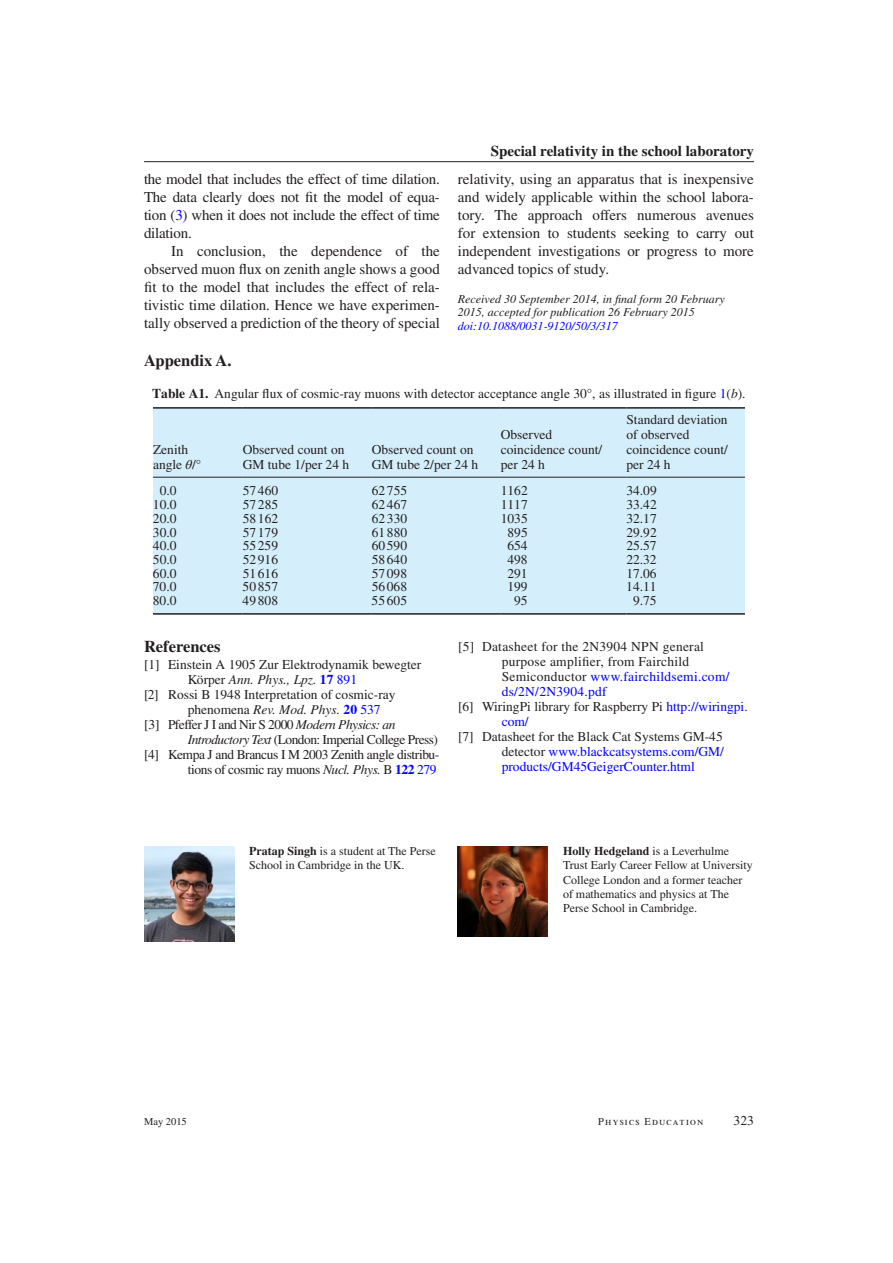
<style>
.page{position:relative;width:893px;height:1263px;background:#fff}
.page>*{position:absolute;margin:0;border:0;box-sizing:border-box;transform-origin:0 0}
.t1{font:700 16.5px "Times LT Std";color:#231f20}
.t2{font:15px/18px "Times LT Std";color:#231f20;text-align:justify}
.t3{font:700 15px "Times LT Std";color:#231f20}
.t4{font:13.5px/15px "Times LT Std";color:#231f20}
.t5{font:13.5px/15px "Times LT Std";color:#00f;text-align:justify}
.t6{font:13.5px "Times LT Std";letter-spacing:-.04em;color:#231f20}
.t7{font:13.5px "Times LT Std";letter-spacing:-.03em;color:#231f20}
.t8{font:13.5px "Times LT Std";letter-spacing:.02em;color:#231f20}
.t9{font:italic 13.5px "Times LT Std";color:#231f20}
.t10{font:13.5px "Times LT Std";letter-spacing:.02em;color:#00f}
.t11{font:12px/14.2px "Times LT Std";color:#231f20}
.t12{font:italic 12px/13.5px "Times LT Std";color:#231f20}
.t13{font:italic 12px "Times LT Std";color:#00f}
.t14{font:10.5px "Times LT Std";letter-spacing:.11em;color:#231f20}
.s1{color:#00f}
.s2{font-weight:700}
.s3{font-family:"STIX General"}
.s4{font-style:italic}
.s5{font-family:"STIX General";font-style:italic}
.s6{font-style:normal}
.s7{font-weight:700;font-style:normal;color:#00f}
.s8{font-style:normal;color:#00f}
.s9{font-weight:700;color:#00f}
.s10{color:#231f20}
</style>
<div class="page">
<hr style="left:144px;top:161px;width:610px;height:1px;background:#231f20">
<div style="left:153px;top:409px;width:592px;height:204px;background:#d4effb"></div>
<hr style="left:153px;top:407px;width:90px;height:2px;background:#231f20">
<hr style="left:243px;top:407px;width:129px;height:2px;background:#231f20">
<hr style="left:372px;top:407px;width:129px;height:2px;background:#231f20">
<hr style="left:501px;top:407px;width:125px;height:2px;background:#231f20">
<hr style="left:626px;top:407px;width:119px;height:2px;background:#231f20">
<hr style="left:153px;top:477px;width:90px;height:1px;background:#231f20">
<hr style="left:243px;top:477px;width:129px;height:1px;background:#231f20">
<hr style="left:372px;top:477px;width:129px;height:1px;background:#231f20">
<hr style="left:501px;top:477px;width:125px;height:1px;background:#231f20">
<hr style="left:626px;top:477px;width:119px;height:1px;background:#231f20">
<hr style="left:153px;top:613px;width:90px;height:2px;background:#231f20">
<hr style="left:243px;top:613px;width:129px;height:2px;background:#231f20">
<hr style="left:372px;top:613px;width:129px;height:2px;background:#231f20">
<hr style="left:501px;top:613px;width:125px;height:2px;background:#231f20">
<hr style="left:626px;top:613px;width:119px;height:2px;background:#231f20">
<img style="left:458px;top:847px;width:90px;height:90px">
<img style="left:144px;top:847px;width:90px;height:94px">
<p class="t2" style="left:144px;top:170px;width:297px">the model that includes the effect of time dilation.<br>The data clearly does not fit the model of equa&shy;tion (<span class="s1">3</span>) when it does not include the effect of time dilation.</p>
<p class="t2" style="left:144px;top:242px;width:297px;text-indent:27px">In conclusion, the dependence of the observed muon flux on zenith angle shows a good fit to the model that includes the effect of rela&shy;tivistic time dilation. Hence we have experimen&shy;tally observed a prediction of the theory of special</p>
<p class="t3" style="left:491px;top:142px;width:265px">Special relativity in the school laboratory</p>
<p class="t2" style="left:458px;top:170px;width:297px">relativity, using an apparatus that is inexpensive and widely applicable within the school labora&shy;tory. The approach offers numerous avenues for extension to students seeking to carry out independent investigations or progress to more advanced topics of study.</p>
<p class="t12" style="left:458px;top:292px;width:268px">Received 30 September 2014, in final form 20 February<br>2015, accepted for publication 26 February 2015</p>
<p class="t13" style="left:458px;top:319px;width:161px">doi:10.1088/0031-9120/50/3/317</p>
<p class="t1" style="left:144px;top:350px;width:89px">Appendix A.</p>
<p class="t4" style="left:152px;top:386px;width:595px"><span class="s2">Table A1.</span> Angular flux of cosmic-ray muons with detector acceptance angle 30<span class="s3">°</span>, as illustrated in figure <span class="s1">1</span>(<span class="s4">b</span>).</p>
<p class="t4" style="left:153px;top:441px;width:50px">Zenith angle <span class="s5">θ</span>/<span class="s3">°</span></p>
<p class="t4" style="left:243px;top:441px;width:108px">Observed count on<br>GM tube 1/per 24 h</p>
<p class="t4" style="left:372px;top:441px;width:108px">Observed count on<br>GM tube 2/per 24 h</p>
<p class="t4" style="left:501px;top:426px;width:103px">Observed coincidence count/ per 24 h</p>
<p class="t4" style="left:626px;top:411px;width:103px">Standard deviation of observed coincidence count/ per 24 h</p>
<p class="t4" style="left:160px;top:483px;width:18px">0.0</p>
<p class="t4" style="left:243px;top:483px;width:37px">57 460</p>
<p class="t4" style="left:372px;top:483px;width:37px">62755</p>
<p class="t4" style="left:501px;top:483px;width:28px">1162</p>
<p class="t4" style="left:626px;top:483px;width:32px">34.09</p>
<p class="t4" style="left:153px;top:497px;width:25px">10.0</p>
<p class="t4" style="left:243px;top:497px;width:37px">57 285</p>
<p class="t4" style="left:372px;top:497px;width:37px">62467</p>
<p class="t4" style="left:501px;top:497px;width:28px">1117</p>
<p class="t4" style="left:626px;top:497px;width:32px">33.42</p>
<p class="t4" style="left:153px;top:511px;width:25px">20.0</p>
<p class="t4" style="left:243px;top:511px;width:37px">58162</p>
<p class="t4" style="left:372px;top:511px;width:37px">62330</p>
<p class="t4" style="left:501px;top:511px;width:28px">1035</p>
<p class="t4" style="left:626px;top:511px;width:32px">32.17</p>
<p class="t4" style="left:153px;top:524px;width:25px">30.0</p>
<p class="t4" style="left:243px;top:524px;width:37px">57179</p>
<p class="t4" style="left:372px;top:524px;width:37px">61880</p>
<p class="t4" style="left:507px;top:524px;width:22px">895</p>
<p class="t4" style="left:626px;top:524px;width:32px">29.92</p>
<p class="t4" style="left:153px;top:538px;width:25px">40.0</p>
<p class="t4" style="left:243px;top:538px;width:37px">55259</p>
<p class="t4" style="left:372px;top:538px;width:37px">60590</p>
<p class="t4" style="left:507px;top:538px;width:22px">654</p>
<p class="t4" style="left:626px;top:538px;width:32px">25.57</p>
<p class="t4" style="left:153px;top:552px;width:25px">50.0</p>
<p class="t4" style="left:243px;top:552px;width:37px">52916</p>
<p class="t4" style="left:372px;top:552px;width:37px">58 640</p>
<p class="t4" style="left:507px;top:552px;width:22px">498</p>
<p class="t4" style="left:626px;top:552px;width:32px">22.32</p>
<p class="t4" style="left:153px;top:566px;width:25px">60.0</p>
<p class="t4" style="left:243px;top:566px;width:37px">51616</p>
<p class="t4" style="left:372px;top:566px;width:37px">57098</p>
<p class="t4" style="left:507px;top:566px;width:22px">291</p>
<p class="t4" style="left:626px;top:566px;width:32px">17.06</p>
<p class="t4" style="left:153px;top:579px;width:25px">70.0</p>
<p class="t4" style="left:243px;top:579px;width:37px">50857</p>
<p class="t4" style="left:372px;top:579px;width:37px">56068</p>
<p class="t4" style="left:507px;top:579px;width:22px">199</p>
<p class="t4" style="left:626px;top:579px;width:32px">14.11</p>
<p class="t4" style="left:153px;top:593px;width:25px">80.0</p>
<p class="t4" style="left:243px;top:593px;width:37px">49808</p>
<p class="t4" style="left:372px;top:593px;width:37px">55 605</p>
<p class="t4" style="left:514px;top:593px;width:15px">95</p>
<p class="t4" style="left:633px;top:593px;width:25px">9.75</p>
<p class="t1" style="left:144px;top:636px;width:78px">References</p>
<p class="t4" style="left:144px;top:657px;width:279px">[1] Einstein A 1905 Zur Elektrodynamik bewegter</p>
<p class="t9" style="left:188px;top:672px;width:171px"><span class="s6">Körper</span> Ann. Phys., Lpz. <span class="s7">17</span> <span class="s8">891</span></p>
<p class="t4" style="left:144px;top:687px;width:253px">[2] Rossi B 1948 Interpretation of cosmic-ray</p>
<p class="t9" style="left:188px;top:702px;width:195px"><span class="s6">phenomena</span> Rev. Mod. Phys. <span class="s7">20</span> <span class="s8">537</span></p>
<p class="t6" style="left:144px;top:717px;width:253px">[3] Pfeffer J I and Nir S 2000 <span class="s4">Modern Physics: an</span></p>
<p class="t6" style="left:188px;top:732px;width:252px"><span class="s4">Introductory Text</span> (London: Imperial College Press)</p>
<p class="t7" style="left:144px;top:747px;width:297px">[4] Kempa J and Brancus I M 2003 Zenith angle distribu-</p>
<p class="t7" style="left:188px;top:762px;width:250px">tions of cosmic ray muons <span class="s4">Nucl. Phys.</span> B <span class="s9">122</span> <span class="s1">279</span></p>
<p class="t8" style="left:458px;top:639px;width:248px">[5] Datasheet for the 2N3904 NPN general</p>
<p class="t8" style="left:502px;top:654px;width:189px">purpose amplifier, from Fairchild</p>
<p class="t10" style="left:502px;top:669px;width:229px"><span class="s10">Semiconductor</span> www.fairchildsemi.com/</p>
<p class="t10" style="left:502px;top:684px;width:106px">ds/2N/2N3904.pdf</p>
<p class="t4" style="left:458px;top:699px;width:291px">[6] WiringPi library for Raspberry Pi <span class="s1">http://wiringpi.</span></p>
<p class="t5" style="left:502px;top:714px;width:28px">com/</p>
<p class="t5" style="left:502px;top:729px;width:224px;text-indent:-44px"><span class="s10">[7] Datasheet for the Black Cat Systems GM-45 detector</span> www.blackcatsystems.com/GM/ products/GM45GeigerCounter.html</p>
<p class="t11" style="left:249px;top:844px;width:188px"><span class="s2">Pratap Singh</span> is a student at The Perse<br>School in Cambridge in the UK.</p>
<p class="t11" style="left:563px;top:844px;width:191px"><span class="s2">Holly Hedgeland</span> is a Leverhulme Trust Early Career Fellow at University College London and a former teacher of mathematics and physics at The Perse School in Cambridge.</p>
<p class="t14" style="left:144px;top:1116px;width:44px">May 2015</p>
<p class="t14" style="left:598px;top:1116px;width:107px">Physics Education</p>
<p class="t4" style="left:734px;top:1113px;width:22px">323</p>
</div>
